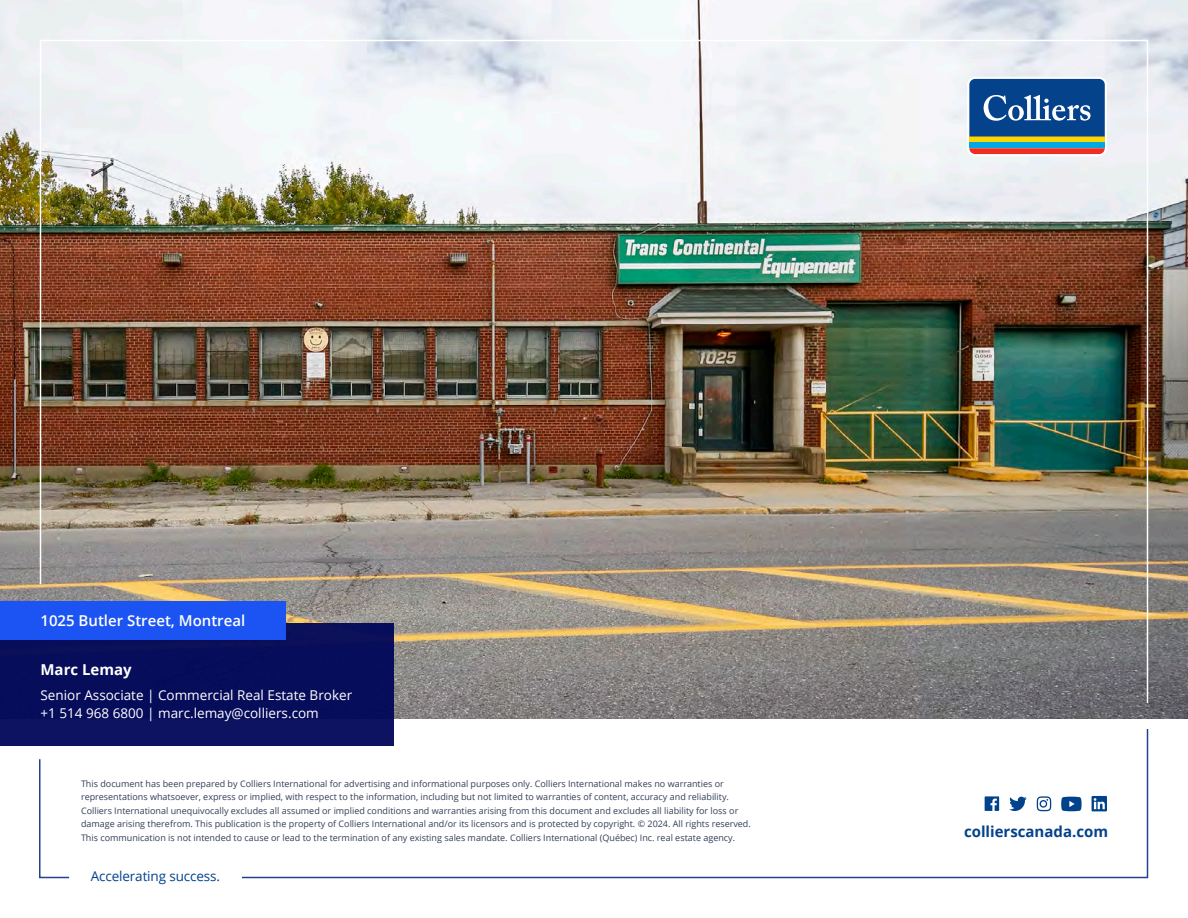
<style>
.page{position:relative;width:1188px;height:918px;background:#fff}
.page>*{position:absolute;margin:0;border:0;box-sizing:border-box;transform-origin:0 0}
.Body_Text_-_Dark_Blue_CMYK{font:600 15px "Open Sans";color:#fff}
.t1{font:700 15px "Open Sans";color:#05428c}
.Body_Text_-_Dark_Grey_CMYK{font:700 15px "Open Sans";color:#fff}
.Body_Text_-_Dark_Grey_CMYK-2{font:13.5px/18px "Open Sans";color:#fff}
.t2{font:13.5px "Open Sans";letter-spacing:-.01em;color:#00438c}
.t3{font:9px/13.5px "Open Sans";color:#353e59}
</style>
<div class="page">
<img style="left:0;top:0;width:1188px;height:718px">
<img style="left:39px;top:39px;width:1110px;height:666px">
<svg style="left:39px;top:759px;width:31px;height:120px"></svg>
<svg style="left:240px;top:728px;width:909px;height:151px"></svg>
<svg style="left:1061px;top:797px;width:21px;height:14px"></svg>
<svg style="left:1009px;top:797px;width:18px;height:14px"></svg>
<svg style="left:1092px;top:796px;width:15px;height:15px"></svg>
<svg style="left:1037px;top:796px;width:14px;height:15px"></svg>
<svg style="left:985px;top:796px;width:14px;height:15px"></svg>
<div style="left:967px;top:77px;width:140px;height:79px;background:linear-gradient(to bottom,#fff,#fff);border-radius:8px"></div>
<div style="left:969px;top:142px;width:136px;height:6px;background:#00a8e4"></div>
<div style="left:969px;top:136px;width:136px;height:6px;background:#fed503"></div>
<svg style="left:969px;top:148px;width:136px;height:6px"></svg>
<svg style="left:969px;top:79px;width:136px;height:58px;background:#235897"></svg>
<div style="left:0;top:623px;width:393px;height:122px;background:#070d5b"></div>
<div style="left:0;top:601px;width:286px;height:38px;background:#1c54f4"></div>
<p class="Body_Text_-_Dark_Blue_CMYK" style="left:40px;top:610px;width:206px">1025 Butler Street, Montreal</p>
<p class="Body_Text_-_Dark_Grey_CMYK" style="left:41px;top:659px;width:93px">Marc Lemay</p>
<p class="Body_Text_-_Dark_Grey_CMYK-2" style="left:41px;top:686px;width:313px">Senior Associate | Commercial Real Estate Broker +1 514 968 6800 | marc.lemay@colliers.com</p>
<p class="t3" style="left:81px;top:777px;width:671px">This document has been prepared by Colliers International for advertising and informational purposes only. Colliers International makes no warranties or representations whatsoever, express or implied, with respect to the information, including but not limited to warranties of content, accuracy and reliability.<br>Colliers International unequivocally excludes all assumed or implied conditions and warranties arising from this document and excludes all liability for loss or damage arising therefrom. This publication is the property of Colliers International and/or its licensors and is protected by copyright. © 2024. All rights reserved.<br>This communication is not intended to cause or lead to the termination of any existing sales mandate. Colliers International (Québec) Inc. real estate agency.</p>
<p class="t2" style="left:91px;top:867px;width:131px">Accelerating success.</p>
<p class="t1" style="left:964px;top:821px;width:146px">collierscanada.com</p>
</div>
